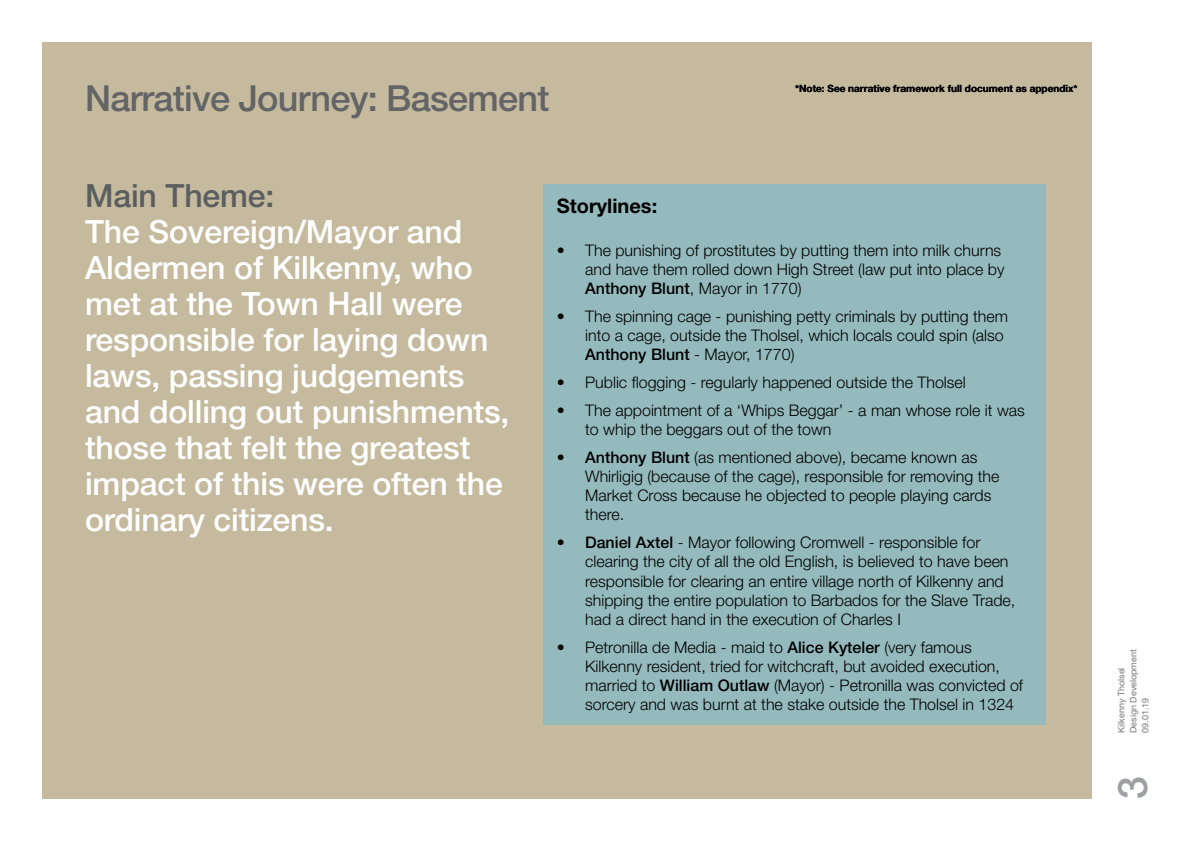
<style>
.page{position:relative;width:1191px;height:842px;background:#fff}
.page>*{position:absolute;margin:0;border:0;box-sizing:border-box;transform-origin:0 0}
.t1{font:500 41px "Helvetica Neue LT Std";color:#9d9fa2}
.t2{font:500 36px "Helvetica Neue LT Std";letter-spacing:-.02em;color:#636466}
.t3{font:500 32px/36px "Helvetica Neue LT Std";letter-spacing:-.005em;color:#fff}
.t4{font:500 32px "Helvetica Neue LT Std";letter-spacing:-.005em;color:#5b5e5f}
.t5{font:700 20px "Helvetica Neue LT Std";color:#000}
.t6{font:300 16px/19.2px "Helvetica Neue LT Std";color:#000}
.t7{font:700 10px "Helvetica Neue LT Std";color:#000}
.t8{font:9px/12px "Helvetica Neue LT Std";color:#76777a}
.s1{font-weight:500}
</style>
<div class="page">
<div style="left:43px;top:43px;width:1048px;height:756px;background:#c5ba9e"></div>
<div style="left:542px;top:184px;width:503px;height:540px;background:#94babe"></div>
<h2 class="t2" style="left:85px;top:76px;width:466px">Narrative Journey: Basement</h2>
<p class="t7" style="left:795px;top:82px;width:284px">*Note: See narrative framework full document as appendix*</p>
<h3 class="t4" style="left:85px;top:177px;width:191px">Main Theme:</h3>
<h3 class="t3" style="left:85px;top:213px;width:426px">The Sovereign/Mayor and<br>Aldermen of Kilkenny, who met at the Town Hall were responsible for laying down laws, passing judgements and dolling out punishments, those that felt the greatest impact of this were often the ordinary citizens.</h3>
<p class="t5" style="left:557px;top:193px;width:102px">Storylines:</p>
<p class="t6" style="left:585px;top:240px;width:421px;text-indent:-28px">• The punishing of prostitutes by putting them into milk churns and have them rolled down High Street (law put into place by<br><span class="s1">Anthony Blunt</span>, Mayor in 1770)</p>
<p class="t6" style="left:585px;top:306px;width:424px;text-indent:-28px">• The spinning cage - punishing petty criminals by putting them into a cage, outside the Tholsel, which locals could spin (also<br><span class="s1">Anthony Blunt</span> - Mayor, 1770)</p>
<p class="t6" style="left:557px;top:373px;width:410px">• Public flogging - regularly happened outside the Tholsel</p>
<p class="t6" style="left:585px;top:400px;width:441px;text-indent:-28px">• The appointment of a ‘Whips Beggar’ - a man whose role it was to whip the beggars out of the town</p>
<p class="t6" style="left:585px;top:447px;width:416px;text-indent:-28px"><span class="s1">• Anthony Blunt</span> (as mentioned above), became known as Whirligig (because of the cage), responsible for removing the Market Cross because he objected to people playing cards there.</p>
<p class="t6" style="left:585px;top:532px;width:432px;text-indent:-28px"><span class="s1">• Daniel Axtel</span> - Mayor following Cromwell - responsible for clearing the city of all the old English, is believed to have been responsible for clearing an entire village north of Kilkenny and shipping the entire population to Barbados for the Slave Trade, had a direct hand in the execution of Charles I</p>
<p class="t6" style="left:585px;top:637px;width:439px;text-indent:-28px">• Petronilla de Media - maid to <span class="s1">Alice Kyteler</span> (very famous Kilkenny resident, tried for witchcraft, but avoided execution, married to <span class="s1">William Outlaw</span> (Mayor) - Petronilla was convicted of sorcery and was burnt at the stake outside the Tholsel in 1324</p>
<p class="t8" style="left:1115px;top:733px;width:85px;rotate:-90deg">Kilkenny Tholsel<br>Design Development<br>09.01.19</p>
<h1 class="t1" style="left:1108px;top:799px;width:24px;rotate:-90deg">3</h1>
</div>
